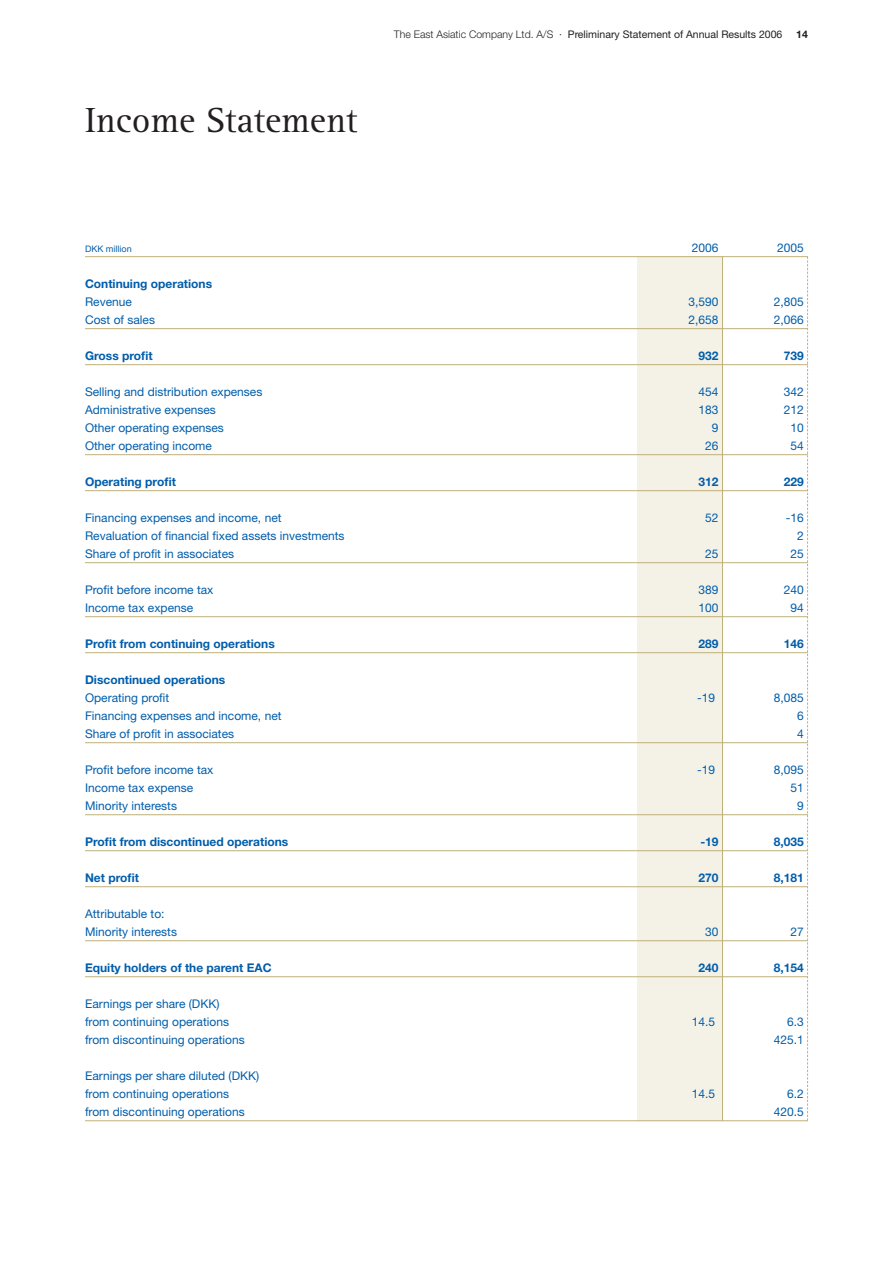
<style>
.page{position:relative;width:893px;height:1263px;background:#fff}
.page>*{position:absolute;margin:0;border:0;box-sizing:border-box;transform-origin:0 0}
.t1{font:36px "Rotis Serif";color:#231f20}
.t2{font:12px/18px "Helvetica Neue";color:#015dab}
.t3{font:700 12px "Helvetica Neue";color:#015dab}
.t4{font:10.5px "Helvetica Neue";color:#231f20}
.t5{font:700 10.5px "Helvetica Neue";color:#231f20}
.t6{font:9px "Helvetica Neue";color:#015dab}
.s1{font-weight:300}
</style>
<div class="page">
<div style="left:638px;top:257px;width:85px;height:864px;background:#f4f2e7"></div>
<hr style="left:85px;top:256px;width:723px;height:1px;background:#bfb07a">
<hr style="left:85px;top:328px;width:723px;height:1px;background:#bfb07a">
<hr style="left:85px;top:364px;width:723px;height:1px;background:#bfb07a">
<hr style="left:85px;top:454px;width:723px;height:1px;background:#bfb07a">
<hr style="left:85px;top:490px;width:723px;height:1px;background:#bfb07a">
<hr style="left:85px;top:562px;width:723px;height:1px;background:#bfb07a">
<hr style="left:85px;top:616px;width:723px;height:1px;background:#bfb07a">
<hr style="left:85px;top:652px;width:723px;height:1px;background:#bfb07a">
<hr style="left:85px;top:742px;width:723px;height:1px;background:#bfb07a">
<hr style="left:85px;top:814px;width:723px;height:1px;background:#bfb07a">
<hr style="left:85px;top:850px;width:723px;height:1px;background:#bfb07a">
<hr style="left:85px;top:886px;width:723px;height:1px;background:#bfb07a">
<hr style="left:85px;top:940px;width:723px;height:1px;background:#bfb07a">
<hr style="left:85px;top:976px;width:723px;height:1px;background:#bfb07a">
<hr style="left:85px;top:1120px;width:723px;height:1px;background:#bfb07a">
<svg style="left:807px;top:257px;width:1px;height:864px"></svg>
<hr style="left:722px;top:257px;width:1px;height:864px;background:#bfb07a">
<h1 class="t1" style="left:85px;top:107px;width:274px">Income Statement</h1>
<p class="t4" style="left:394px;top:31px;width:390px"><span class="s1">The East Asiatic Company Ltd. A/S ·</span> Preliminary Statement of Annual Results 2006</p>
<p class="t5" style="left:796px;top:30px;width:13px">14</p>
<p class="t6" style="left:85px;top:246px;width:48px">DKK million</p>
<p class="t2" style="left:692px;top:240px;width:28px">2006</p>
<p class="t2" style="left:777px;top:240px;width:28px">2005</p>
<p class="t3" style="left:85px;top:279px;width:129px">Continuing operations</p>
<p class="t2" style="left:85px;top:294px;width:48px">Revenue</p>
<p class="t2" style="left:689px;top:294px;width:32px">3,590</p>
<p class="t2" style="left:774px;top:294px;width:32px">2,805</p>
<p class="t2" style="left:85px;top:312px;width:71px">Cost of sales</p>
<p class="t2" style="left:689px;top:312px;width:32px">2,658</p>
<p class="t2" style="left:774px;top:312px;width:32px">2,066</p>
<p class="t3" style="left:85px;top:351px;width:69px">Gross profit</p>
<p class="t3" style="left:699px;top:351px;width:22px">932</p>
<p class="t3" style="left:784px;top:351px;width:22px">739</p>
<p class="t2" style="left:85px;top:384px;width:179px">Selling and distribution expenses</p>
<p class="t2" style="left:699px;top:384px;width:22px">454</p>
<p class="t2" style="left:784px;top:384px;width:22px">342</p>
<p class="t2" style="left:85px;top:402px;width:132px">Administrative expenses</p>
<p class="t2" style="left:699px;top:402px;width:22px">183</p>
<p class="t2" style="left:784px;top:402px;width:22px">212</p>
<p class="t2" style="left:85px;top:420px;width:140px">Other operating expenses</p>
<p class="t2" style="left:712px;top:420px;width:8px">9</p>
<p class="t2" style="left:790px;top:420px;width:15px">10</p>
<p class="t2" style="left:85px;top:438px;width:128px">Other operating income</p>
<p class="t2" style="left:705px;top:438px;width:15px">26</p>
<p class="t2" style="left:790px;top:438px;width:15px">54</p>
<p class="t3" style="left:85px;top:477px;width:92px">Operating profit</p>
<p class="t3" style="left:699px;top:477px;width:22px">312</p>
<p class="t3" style="left:784px;top:477px;width:22px">229</p>
<p class="t2" style="left:85px;top:510px;width:198px">Financing expenses and income, net</p>
<p class="t2" style="left:705px;top:510px;width:15px">52</p>
<p class="t2" style="left:786px;top:510px;width:20px">-16</p>
<p class="t2" style="left:85px;top:528px;width:261px">Revaluation of financial fixed assets investments</p>
<p class="t2" style="left:797px;top:528px;width:8px">2</p>
<p class="t2" style="left:85px;top:546px;width:151px">Share of profit in associates</p>
<p class="t2" style="left:705px;top:546px;width:15px">25</p>
<p class="t2" style="left:790px;top:546px;width:15px">25</p>
<p class="t2" style="left:85px;top:582px;width:130px">Profit before income tax</p>
<p class="t2" style="left:699px;top:582px;width:22px">389</p>
<p class="t2" style="left:784px;top:582px;width:22px">240</p>
<p class="t2" style="left:85px;top:600px;width:110px">Income tax expense</p>
<p class="t2" style="left:699px;top:600px;width:22px">100</p>
<p class="t2" style="left:790px;top:600px;width:15px">94</p>
<p class="t3" style="left:85px;top:639px;width:191px">Profit from continuing operations</p>
<p class="t3" style="left:699px;top:639px;width:22px">289</p>
<p class="t3" style="left:784px;top:639px;width:22px">146</p>
<p class="t3" style="left:85px;top:675px;width:142px">Discontinued operations</p>
<p class="t2" style="left:85px;top:690px;width:86px">Operating profit</p>
<p class="t2" style="left:697px;top:690px;width:20px">-19</p>
<p class="t2" style="left:774px;top:690px;width:32px">8,085</p>
<p class="t2" style="left:85px;top:708px;width:198px">Financing expenses and income, net</p>
<p class="t2" style="left:797px;top:708px;width:8px">6</p>
<p class="t2" style="left:85px;top:726px;width:151px">Share of profit in associates</p>
<p class="t2" style="left:797px;top:726px;width:8px">4</p>
<p class="t2" style="left:85px;top:762px;width:130px">Profit before income tax</p>
<p class="t2" style="left:697px;top:762px;width:20px">-19</p>
<p class="t2" style="left:774px;top:762px;width:32px">8,095</p>
<p class="t2" style="left:85px;top:780px;width:110px">Income tax expense</p>
<p class="t2" style="left:790px;top:780px;width:15px">51</p>
<p class="t2" style="left:85px;top:798px;width:94px">Minority interests</p>
<p class="t2" style="left:797px;top:798px;width:8px">9</p>
<p class="t3" style="left:85px;top:837px;width:205px">Profit from discontinued operations</p>
<p class="t3" style="left:700px;top:837px;width:20px">-19</p>
<p class="t3" style="left:774px;top:837px;width:32px">8,035</p>
<p class="t3" style="left:85px;top:873px;width:56px">Net profit</p>
<p class="t3" style="left:699px;top:873px;width:22px">270</p>
<p class="t3" style="left:774px;top:873px;width:32px">8,181</p>
<p class="t2" style="left:85px;top:906px;width:94px">Attributable to:<br>Minority interests</p>
<p class="t2" style="left:705px;top:924px;width:15px">30</p>
<p class="t2" style="left:790px;top:924px;width:15px">27</p>
<p class="t3" style="left:85px;top:963px;width:188px">Equity holders of the parent EAC</p>
<p class="t3" style="left:699px;top:963px;width:22px">240</p>
<p class="t3" style="left:774px;top:963px;width:32px">8,154</p>
<p class="t2" style="left:85px;top:996px;width:146px">Earnings per share (DKK) from continuing operations</p>
<p class="t2" style="left:692px;top:1014px;width:25px">14.5</p>
<p class="t2" style="left:787px;top:1014px;width:18px">6.3</p>
<p class="t2" style="left:85px;top:1032px;width:161px">from discontinuing operations</p>
<p class="t2" style="left:774px;top:1032px;width:32px">425.1</p>
<p class="t2" style="left:85px;top:1068px;width:176px">Earnings per share diluted (DKK) from continuing operations</p>
<p class="t2" style="left:692px;top:1086px;width:25px">14.5</p>
<p class="t2" style="left:787px;top:1086px;width:18px">6.2</p>
<p class="t2" style="left:85px;top:1104px;width:161px">from discontinuing operations</p>
<p class="t2" style="left:774px;top:1104px;width:32px">420.5</p>
</div>
